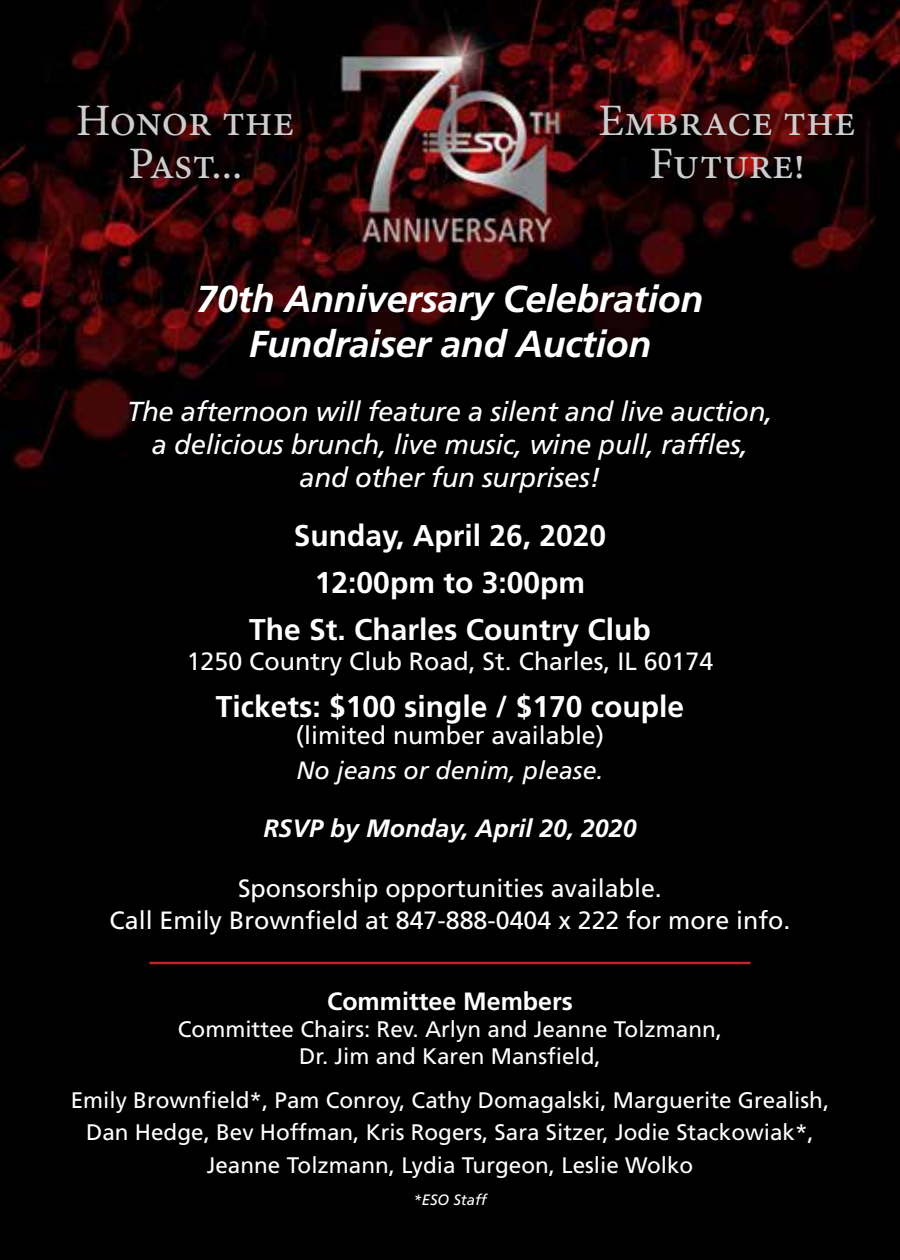
<style>
.page{position:relative;width:900px;height:1260px;background:#fff}
.page>*{position:absolute;margin:0;border:0;box-sizing:border-box;transform-origin:0 0}
.t1{font:45px/42.5px "Minion Pro";color:#cbcdce;text-align:center}
.t2{font:italic 700 37.5px/45px "Frutiger";letter-spacing:-.01em;color:#fff;text-align:center}
.t3{font:700 30px/47.2px "Frutiger";color:#fff;text-align:center}
.t4{font:italic 27.5px/33px "Frutiger";letter-spacing:-.01em;color:#fff;text-align:center}
.t5{font:25px/32.5px "Frutiger";color:#fff;text-align:center}
.t6{font:italic 700 25px "Frutiger";color:#fff}
.t7{font:italic 25px "Frutiger";color:#fff}
.t8{font:700 25px "Frutiger";color:#fff}
.t9{font:22.5px/32.5px "Frutiger";color:#fff;text-align:center}
.t10{font:italic 15px "Frutiger";color:#fff}
</style>
<div class="page">
<img style="left:0;top:0;width:900px;height:1260px">
<hr style="left:149px;top:962px;width:602px;height:2px;background:#c52026">
<h1 class="t1" style="left:76px;top:100px;width:220px">Honor the<br>Past...</h1>
<h1 class="t1" style="left:599px;top:100px;width:259px">Embrace the<br>Future!</h1>
<h2 class="t2" style="left:197px;top:276px;width:508px">70th Anniversary Celebration<br>Fundraiser and Auction</h2>
<p class="t4" style="left:127px;top:395px;width:647px">The afternoon will feature a silent and live auction, a delicious brunch, live music, wine pull, raffles, and other fun surprises!</p>
<h3 class="t3" style="left:249px;top:511px;width:403px">Sunday, April 26, 2020<br>12:00pm to 3:00pm<br>The St. Charles Country Club</h3>
<p class="t5" style="left:187px;top:645px;width:528px">1250 Country Club Road, St. Charles, IL 60174</p>
<h3 class="t3" style="left:216px;top:682px;width:470px">Tickets: $100 single / $170 couple</h3>
<p class="t5" style="left:296px;top:719px;width:310px">(limited number available)</p>
<p class="t7" style="left:296px;top:756px;width:309px">No jeans or denim, please.</p>
<p class="t6" style="left:263px;top:813px;width:375px">RSVP by Monday, April 20, 2020</p>
<p class="t5" style="left:110px;top:871px;width:682px">Sponsorship opportunities available.<br>Call Emily Brownfield at 847-888-0404 x 222 for more info.</p>
<p class="t8" style="left:327px;top:986px;width:247px">Committee Members</p>
<p class="t9" style="left:178px;top:1015px;width:546px;line-height:27px">Committee Chairs: Rev. Arlyn and Jeanne Tolzmann,<br>Dr. Jim and Karen Mansfield,</p>
<p class="t9" style="left:71px;top:1083px;width:760px">Emily Brownfield*, Pam Conroy, Cathy Domagalski, Marguerite Grealish,<br>Dan Hedge, Bev Hoffman, Kris Rogers, Sara Sitzer, Jodie Stackowiak*,<br>Jeanne Tolzmann, Lydia Turgeon, Leslie Wolko</p>
<p class="t10" style="left:413px;top:1191px;width:75px">*ESO Staff</p>
</div>
